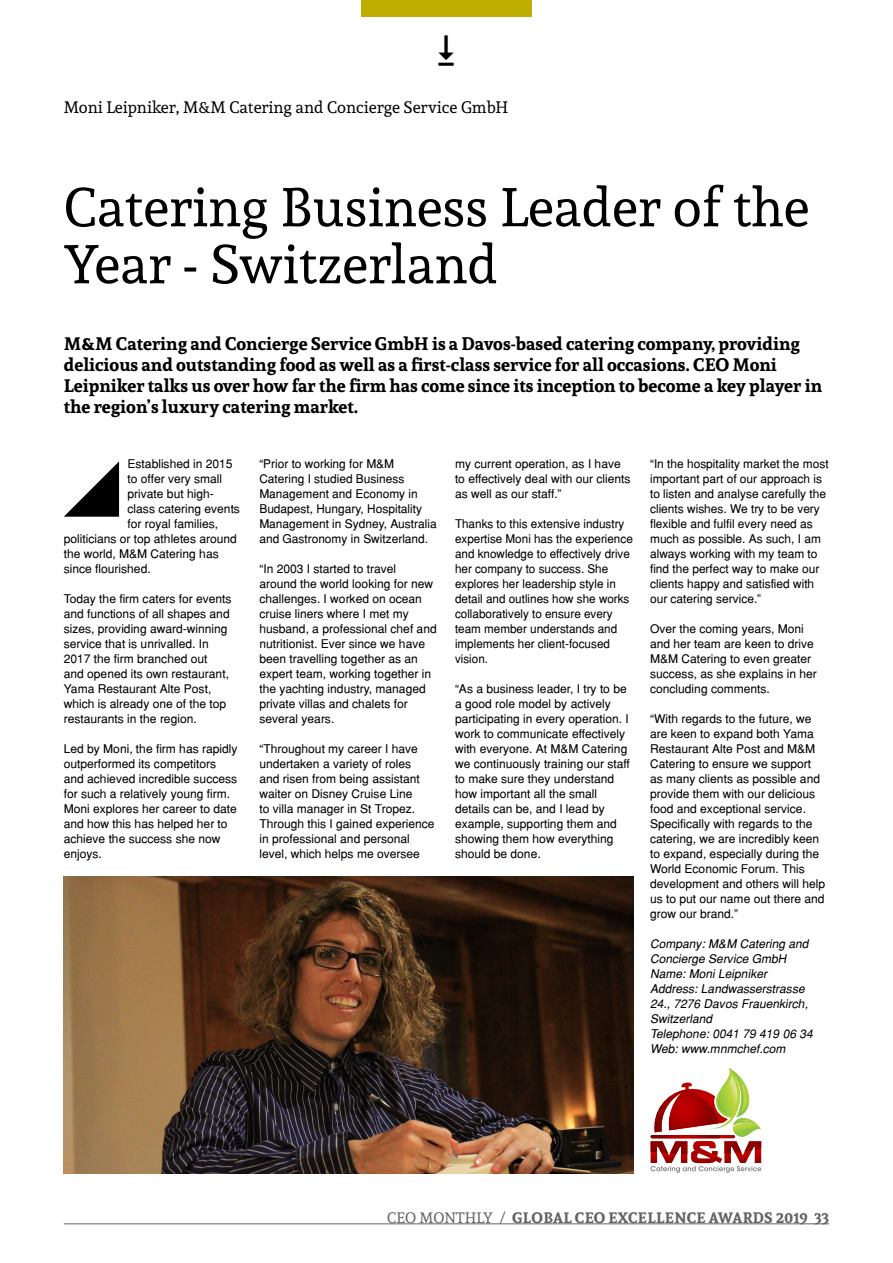
<style>
.page{position:relative;width:893px;height:1263px;background:#fff}
.page>*{position:absolute;margin:0;border:0;box-sizing:border-box;transform-origin:0 0}
.t1{font:54px/57px "Andada";color:#000}
.t2{font:700 18px/21px "Andada";color:#000}
.t3{font:16.5px "Andada";color:#000}
.t4{font:700 15px "Andada";letter-spacing:.02em;color:#646363}
.t5{font:12px/15px "Helvetica";color:#000}
.t6{font:italic 12px/15px "Helvetica";color:#000}
.s1{font-weight:400}
</style>
<div class="page">
<hr style="left:64px;top:1223px;width:765px;height:1px;background:#646363">
<div style="left:361px;top:0;width:170px;height:17px;background:#bdae00"></div>
<svg style="left:64px;top:461px;width:55px;height:56px"></svg>
<img style="left:64px;top:876px;width:570px;height:298px">
<svg style="left:651px;top:1068px;width:110px;height:105px"></svg>
<p class="t3" style="left:64px;top:96px;width:446px">Moni Leipniker, M&amp;M Catering and Concierge Service GmbH</p>
<p class="t1" style="left:64px;top:178px;width:747px">Catering Business Leader of the<br>Year - Switzerland</p>
<p class="t2" style="left:64px;top:333px;width:760px">M&amp;M Catering and Concierge Service GmbH is a Davos-based catering company, providing delicious and outstanding food as well as a first-class service for all occasions. CEO Moni Leipniker talks us over how far the firm has come since its inception to become a key player in the region’s luxury catering market.</p>
<p class="t5" style="left:128px;top:456px;width:107px">Established in 2015</p>
<p class="t5" style="left:128px;top:471px;width:96px">to offer very small</p>
<p class="t5" style="left:128px;top:486px;width:88px">private but high-</p>
<p class="t5" style="left:128px;top:501px;width:114px">class catering events</p>
<p class="t5" style="left:128px;top:516px;width:92px">for royal families,</p>
<p class="t5" style="left:64px;top:531px;width:175px">politicians or top athletes around</p>
<p class="t5" style="left:64px;top:546px;width:156px">the world, M&amp;M Catering has</p>
<p class="t5" style="left:64px;top:561px;width:88px">since flourished.</p>
<p class="t5" style="left:64px;top:591px;width:169px">Today the firm caters for events and functions of all shapes and sizes, providing award-winning service that is unrivalled. In<br>2017 the firm branched out<br>and opened its own restaurant,<br>Yama Restaurant Alte Post, which is already one of the top restaurants in the region.</p>
<p class="t5" style="left:64px;top:741px;width:175px">Led by Moni, the firm has rapidly outperformed its competitors and achieved incredible success for such a relatively young firm.<br>Moni explores her career to date and how this has helped her to achieve the success she now enjoys.</p>
<p class="t5" style="left:259px;top:456px;width:179px">“Prior to working for M&amp;M<br>Catering I studied Business<br>Management and Economy in<br>Budapest, Hungary, Hospitality<br>Management in Sydney, Australia and Gastronomy in Switzerland.</p>
<p class="t5" style="left:259px;top:561px;width:179px">“In 2003 I started to travel around the world looking for new challenges. I worked on ocean cruise liners where I met my husband, a professional chef and nutritionist. Ever since we have been travelling together as an expert team, working together in the yachting industry, managed private villas and chalets for several years.</p>
<p class="t5" style="left:259px;top:741px;width:177px">“Throughout my career I have undertaken a variety of roles<br>and risen from being assistant waiter on Disney Cruise Line<br>to villa manager in St Tropez.<br>Through this I gained experience in professional and personal level, which helps me oversee</p>
<p class="t5" style="left:455px;top:456px;width:177px">my current operation, as I have to effectively deal with our clients as well as our staff.”</p>
<p class="t5" style="left:455px;top:516px;width:179px">Thanks to this extensive industry expertise Moni has the experience and knowledge to effectively drive her company to success. She explores her leadership style in detail and outlines how she works collaboratively to ensure every team member understands and implements her client-focused vision.</p>
<p class="t5" style="left:455px;top:681px;width:176px">“As a business leader, I try to be a good role model by actively participating in every operation. I work to communicate effectively with everyone. At M&amp;M Catering we continuously training our staff to make sure they understand how important all the small details can be, and I lead by example, supporting them and showing them how everything should be done.</p>
<p class="t5" style="left:650px;top:456px;width:180px">“In the hospitality market the most important part of our approach is to listen and analyse carefully the clients wishes. We try to be very flexible and fulfil every need as much as possible. As such, I am always working with my team to find the perfect way to make our clients happy and satisfied with our catering service.”</p>
<p class="t5" style="left:650px;top:621px;width:168px">Over the coming years, Moni and her team are keen to drive<br>M&amp;M Catering to even greater success, as she explains in her concluding comments.</p>
<p class="t5" style="left:650px;top:711px;width:177px">“With regards to the future, we are keen to expand both Yama<br>Restaurant Alte Post and M&amp;M<br>Catering to ensure we support as many clients as possible and provide them with our delicious food and exceptional service.<br>Specifically with regards to the catering, we are incredibly keen to expand, especially during the<br>World Economic Forum. This development and others will help us to put our name out there and grow our brand.”</p>
<p class="t6" style="left:650px;top:936px;width:162px">Company: M&amp;M Catering and<br>Concierge Service GmbH</p>
<p class="t6" style="left:650px;top:966px;width:121px">Name: Moni Leipniker</p>
<p class="t6" style="left:650px;top:981px;width:162px">Address: Landwasserstrasse<br>24., 7276 Davos Frauenkirch,<br>Switzerland</p>
<p class="t6" style="left:650px;top:1026px;width:167px">Telephone: 0041 79 419 06 34</p>
<p class="t6" style="left:650px;top:1041px;width:140px">Web: www.mnmchef.com</p>
<p class="t4" style="left:387px;top:1208px;width:443px"><span class="s1">CEO MONTHLY /</span> GLOBAL CEO EXCELLENCE AWARDS 2019 33</p>
</div>
